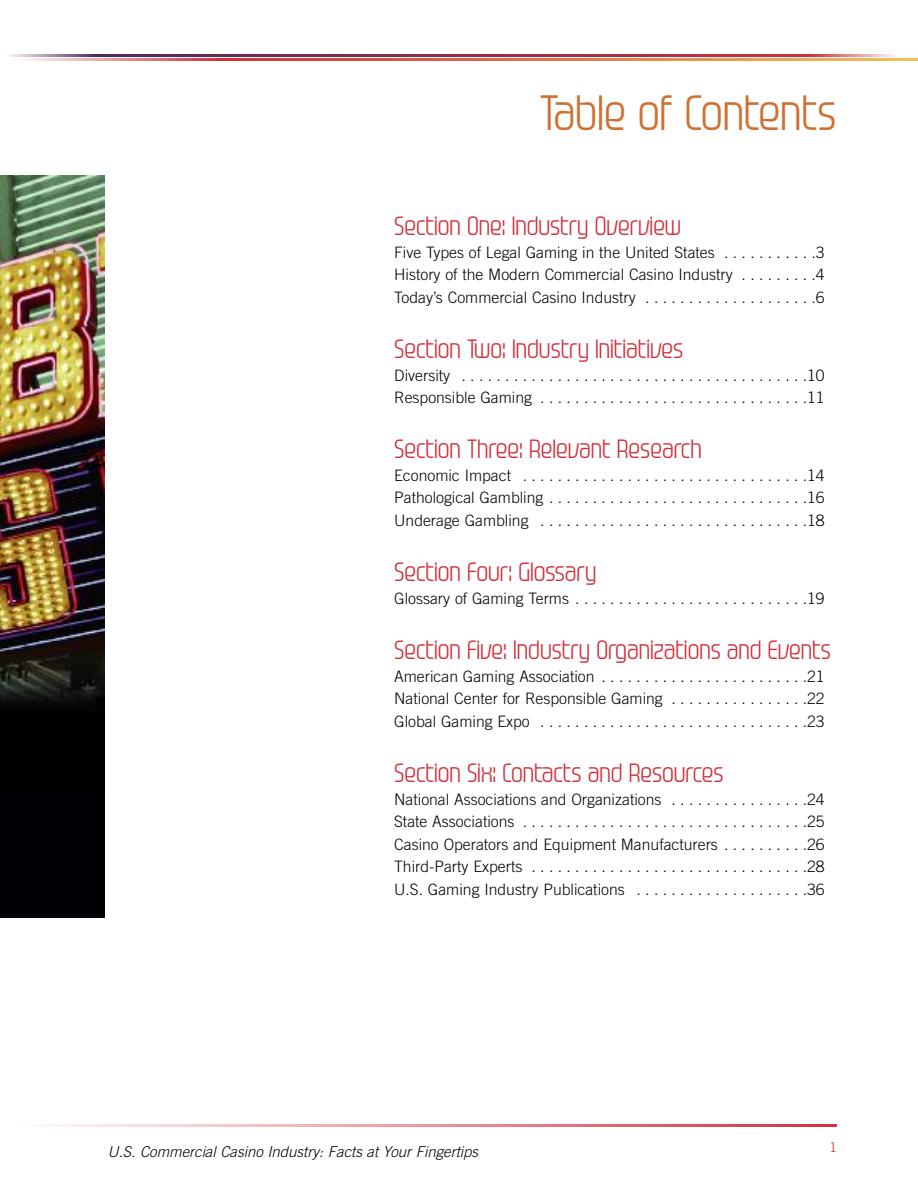
<style>
.page{position:relative;width:918px;height:1188px;background:#fff}
.page>*{position:absolute;margin:0;border:0;box-sizing:border-box;transform-origin:0 0}
.t1{font:500 45px "Gravel";color:#ce7130}
.t2{font:500 24px "Gravel";color:#d12f3b}
.t3{font:300 15.75px/22.5px "Trade Gothic";color:#000104;text-align:justify}
.t4{font:italic 300 15px "Trade Gothic";color:#000104}
.t5{font:300 13.5px "Trade Gothic";color:#d12f3b}
</style>
<div class="page">
<div style="left:0;top:176px;width:104px;height:742px;background:#000104"></div>
<img style="left:0;top:176px;width:104px;height:528px">
<svg style="left:48px;top:1124px;width:789px;height:2px;background:#e69399"></svg>
<svg style="left:216px;top:59px;width:702px;height:2px"></svg>
<svg style="left:23px;top:59px;width:193px;height:2px"></svg>
<svg style="left:94px;top:54px;width:716px;height:2px"></svg>
<svg style="left:10px;top:54px;width:84px;height:2px"></svg>
<svg style="left:810px;top:54px;width:86px;height:2px"></svg>
<h1 class="t1" style="left:540px;top:96px;width:298px">Table of Contents</h1>
<h2 class="t2" style="left:394px;top:217px;width:288px">Section One: Industry Overview</h2>
<p class="t3" style="left:394px;top:242px;width:432px">Five Types of Legal Gaming in the United States . . . . . . . . . . .3<br>History of the Modern Commercial Casino Industry . . . . . . . . .4<br>Today’s Commercial Casino Industry . . . . . . . . . . . . . . . . . . . .6</p>
<h2 class="t2" style="left:394px;top:340px;width:291px">Section Two: Industry Initiatives</h2>
<p class="t3" style="left:394px;top:365px;width:432px">Diversity . . . . . . . . . . . . . . . . . . . . . . . . . . . . . . . . . . . . . . . .10<br>Responsible Gaming . . . . . . . . . . . . . . . . . . . . . . . . . . . . . . .11</p>
<h2 class="t2" style="left:394px;top:440px;width:309px">Section Three: Relevant Research</h2>
<p class="t3" style="left:394px;top:465px;width:432px">Economic Impact . . . . . . . . . . . . . . . . . . . . . . . . . . . . . . . . .14<br>Pathological Gambling . . . . . . . . . . . . . . . . . . . . . . . . . . . . . .16<br>Underage Gambling . . . . . . . . . . . . . . . . . . . . . . . . . . . . . . .18</p>
<h2 class="t2" style="left:394px;top:563px;width:204px">Section Four: Glossary</h2>
<p class="t3" style="left:394px;top:588px;width:432px">Glossary of Gaming Terms . . . . . . . . . . . . . . . . . . . . . . . . . . .19</p>
<h2 class="t2" style="left:394px;top:641px;width:438px">Section Five: Industry Organizations and Events</h2>
<p class="t3" style="left:394px;top:666px;width:432px">American Gaming Association . . . . . . . . . . . . . . . . . . . . . . . .21<br>National Center for Responsible Gaming . . . . . . . . . . . . . . . .22<br>Global Gaming Expo . . . . . . . . . . . . . . . . . . . . . . . . . . . . . . .23</p>
<h2 class="t2" style="left:394px;top:764px;width:331px">Section Six: Contacts and Resources</h2>
<p class="t3" style="left:394px;top:789px;width:432px">National Associations and Organizations . . . . . . . . . . . . . . . .24<br>State Associations . . . . . . . . . . . . . . . . . . . . . . . . . . . . . . . . .25<br>Casino Operators and Equipment Manufacturers . . . . . . . . . .26<br>Third-Party Experts . . . . . . . . . . . . . . . . . . . . . . . . . . . . . . . .28<br>U.S. Gaming Industry Publications . . . . . . . . . . . . . . . . . . . .36</p>
<p class="t4" style="left:108px;top:1146px;width:372px">U.S. Commercial Casino Industry: Facts at Your Fingertips</p>
<p class="t5" style="left:829px;top:1142px;width:9px">1</p>
</div>
